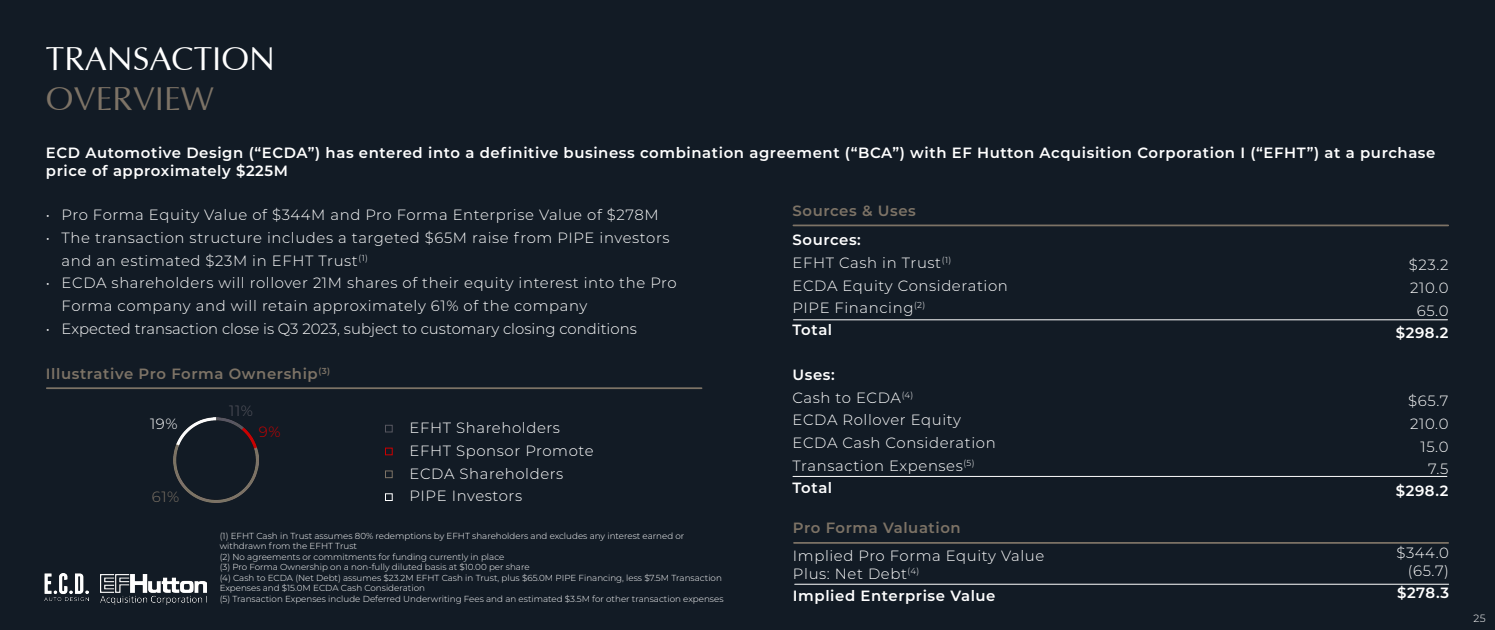
<style>
.page{position:relative;width:1495px;height:630px;background:#fff}
.page>*{position:absolute;margin:0;border:0;box-sizing:border-box;transform-origin:0 0}
.Heading_01{font:33.25px/39.9px "Optima";color:#fff}
.t1{font:300 14.88px/22.8px "Montserrat";letter-spacing:.04em;color:#fff}
.t2{font:600 14.88px/17.8px "Montserrat";letter-spacing:.04em;color:#fff}
.t3{font:300 14.88px "Montserrat";color:#fff}
.t4{font:600 14.88px "Montserrat";letter-spacing:.04em;color:#7d7366}
.t5{font:300 14.88px "Montserrat";color:#7d7366}
.t6{font:300 14.88px "Montserrat";color:#575760}
.t7{font:300 14.88px "Montserrat";color:#cb0000}
.t8{font:300 10.5px "Montserrat";color:#fff}
.t9{font:300 8.75px/10.5px "Montserrat";color:#fff}
.s1{color:#7d7366}
</style>
<div class="page">
<div style="left:0;top:0;width:1494px;height:630px;background:#121b25"></div>
<img style="left:45px;top:574px;width:43px;height:27px">
<img style="left:101px;top:575px;width:105px;height:29px">
<img style="left:174px;top:418px;width:84px;height:84px">
<div style="left:385px;top:425px;width:8px;height:7px;border:1px solid #575760"></div>
<div style="left:385px;top:448px;width:8px;height:7px;border:1px solid #cb0000"></div>
<div style="left:385px;top:493px;width:8px;height:8px;border:1px solid #fff"></div>
<div style="left:385px;top:471px;width:8px;height:7px;border:1px solid #7d7366"></div>
<hr style="left:47px;top:387px;width:654px;height:2px;background:#7d7366">
<hr style="left:793px;top:225px;width:655px;height:1px;background:#7d7366">
<hr style="left:793px;top:319px;width:654px;height:1px;background:#fff">
<hr style="left:793px;top:476px;width:653px;height:1px;background:#fff">
<hr style="left:794px;top:542px;width:654px;height:2px;background:#7d7366">
<hr style="left:794px;top:584px;width:654px;height:1px;background:#fff">
<p class="Heading_01" style="left:46px;top:40px;width:231px">TRANSACTION<br><span class="s1">OVERVIEW</span></p>
<p class="t2" style="left:46px;top:143px;width:1391px">ECD Automotive Design (“ECDA”) has entered into a definitive business combination agreement (“BCA”) with EF Hutton Acquisition Corporation I (“EFHT”) at a purchase price of approximately $225M</p>
<p class="t1" style="left:46px;top:203px;width:614px">• Pro Forma Equity Value of $344M and Pro Forma Enterprise Value of $278M</p>
<p class="t1" style="left:62px;top:226px;width:609px;text-indent:-16px">• The transaction structure includes a targeted $65M raise from PIPE investors and an estimated $23M in EFHT Trust<sup>(1)</sup></p>
<p class="t1" style="left:62px;top:271px;width:616px;text-indent:-16px">• ECDA shareholders will rollover 21M shares of their equity interest into the Pro<br>Forma company and will retain approximately 61% of the company</p>
<p class="t3" style="left:46px;top:318px;width:592px">• Expected transaction close is Q3 2023, subject to customary closing conditions</p>
<p class="t4" style="left:46px;top:363px;width:286px">Illustrative Pro Forma Ownership<sup>(3)</sup></p>
<p class="t4" style="left:792px;top:200px;width:125px">Sources &amp; Uses</p>
<p class="t2" style="left:792px;top:230px;width:70px">Sources:</p>
<p class="t1" style="left:792px;top:251px;width:160px">EFHT Cash in Trust<sup>(1)</sup></p>
<p class="t1" style="left:792px;top:274px;width:217px">ECDA Equity Consideration</p>
<p class="t1" style="left:792px;top:296px;width:134px">PIPE Financing<sup>(2)</sup></p>
<p class="t2" style="left:792px;top:320px;width:41px">Total</p>
<p class="t2" style="left:792px;top:365px;width:44px">Uses:</p>
<p class="t1" style="left:792px;top:386px;width:122px">Cash to ECDA<sup>(4)</sup></p>
<p class="t1" style="left:792px;top:408px;width:170px">ECDA Rollover Equity</p>
<p class="t1" style="left:792px;top:431px;width:205px">ECDA Cash Consideration</p>
<p class="t1" style="left:792px;top:454px;width:184px">Transaction Expenses<sup>(5)</sup></p>
<p class="t2" style="left:792px;top:478px;width:41px">Total</p>
<p class="t1" style="left:1408px;top:253px;width:41px">$23.2</p>
<p class="t1" style="left:1410px;top:276px;width:40px">210.0</p>
<p class="t1" style="left:1416px;top:299px;width:33px">65.0</p>
<p class="t2" style="left:1395px;top:323px;width:54px">$298.2</p>
<p class="t1" style="left:1408px;top:389px;width:42px">$65.7</p>
<p class="t1" style="left:1410px;top:412px;width:40px">210.0</p>
<p class="t1" style="left:1420px;top:434px;width:29px">15.0</p>
<p class="t1" style="left:1428px;top:457px;width:22px">7.5</p>
<p class="t2" style="left:1395px;top:481px;width:54px">$298.2</p>
<p class="t6" style="left:229px;top:400px;width:25px">11%</p>
<p class="t1" style="left:150px;top:412px;width:29px">19%</p>
<p class="t7" style="left:259px;top:421px;width:23px">9%</p>
<p class="t1" style="left:409px;top:416px;width:152px">EFHT Shareholders</p>
<p class="t1" style="left:409px;top:439px;width:186px">EFHT Sponsor Promote</p>
<p class="t1" style="left:409px;top:461px;width:155px">ECDA Shareholders</p>
<p class="t1" style="left:409px;top:484px;width:114px">PIPE Investors</p>
<p class="t5" style="left:152px;top:487px;width:29px">61%</p>
<p class="t9" style="left:220px;top:530px;width:466px">(1) EFHT Cash in Trust assumes 80% redemptions by EFHT shareholders and excludes any interest earned or withdrawn from the EFHT Trust</p>
<p class="t9" style="left:220px;top:551px;width:311px">(2) No agreements or commitments for funding currently in place<br>(3) Pro Forma Ownership on a non-fully diluted basis at $10.00 per share</p>
<p class="t9" style="left:220px;top:572px;width:504px">(4) Cash to ECDA (Net Debt) assumes $23.2M EFHT Cash in Trust, plus $65.0M PIPE Financing, less $7.5M Transaction<br>Expenses and $15.0M ECDA Cash Consideration</p>
<p class="t9" style="left:220px;top:593px;width:505px">(5) Transaction Expenses include Deferred Underwriting Fees and an estimated $3.5M for other transaction expenses</p>
<p class="t4" style="left:793px;top:517px;width:169px">Pro Forma Valuation</p>
<p class="t1" style="left:793px;top:544px;width:253px">Implied Pro Forma Equity Value</p>
<p class="t1" style="left:793px;top:562px;width:128px">Plus: Net Debt<sup>(4)</sup></p>
<p class="t2" style="left:793px;top:586px;width:204px">Implied Enterprise Value</p>
<p class="t1" style="left:1396px;top:541px;width:54px">$344.0</p>
<p class="t1" style="left:1407px;top:559px;width:43px">(65.7)</p>
<p class="t2" style="left:1397px;top:583px;width:54px">$278.3</p>
<p class="t8" style="left:1473px;top:611px;width:14px">25</p>
</div>
